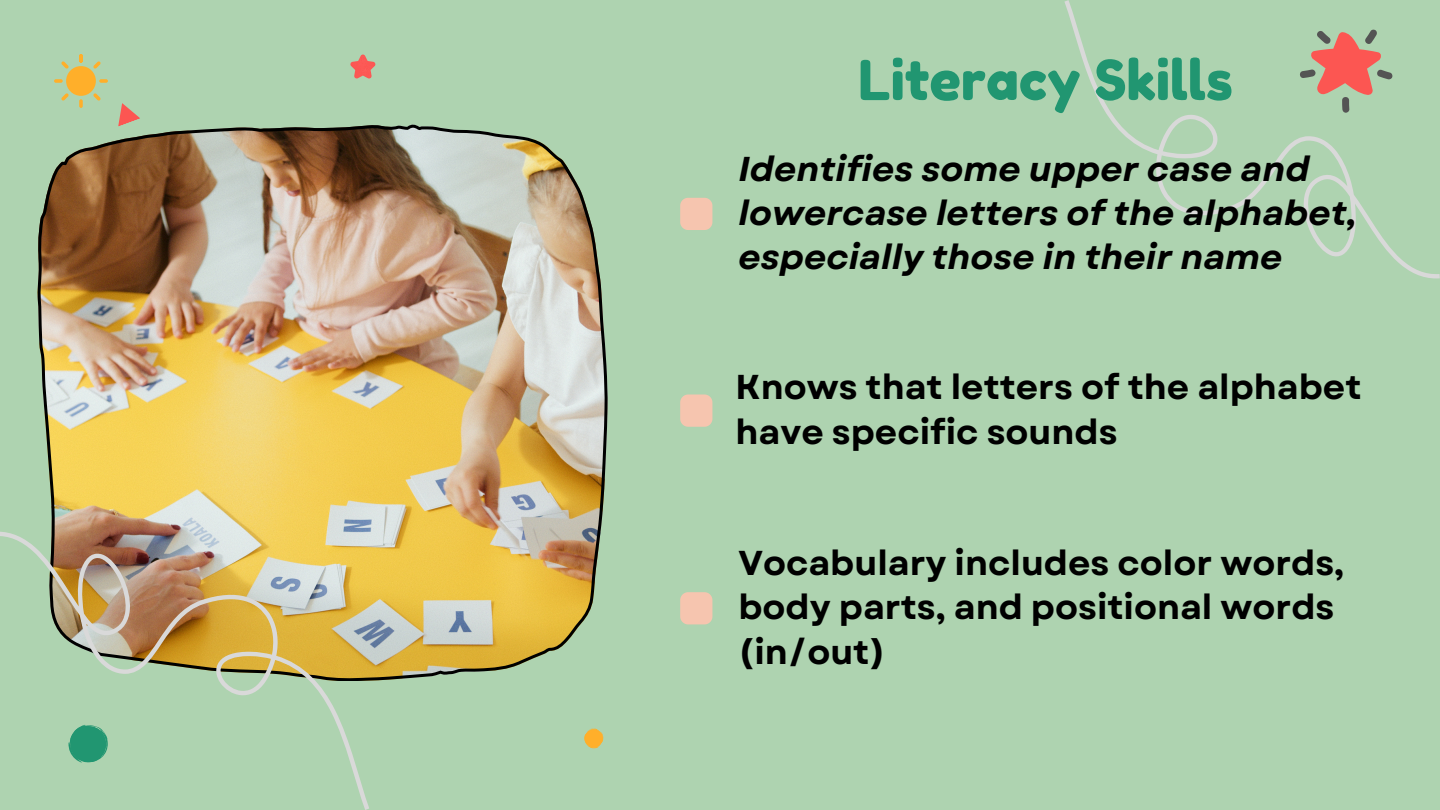
<style>
.page{position:relative;width:1440px;height:810px;background:#aed3b0}
.page>*{position:absolute;margin:0;border:0;box-sizing:border-box;transform-origin:0 0}
.t1{font:55px "Fredoka One";color:#219671}
.t2{font:700 34.5px/44.2px "Garet";color:#000}
.t3{font:italic 700 34.5px/44.2px "Garet";color:#000}
</style>
<div class="page">
<img style="left:37px;top:124px;width:570px;height:557px">
<svg style="left:1064px;top:0;width:376px;height:278px"></svg>
<svg style="left:0;top:531px;width:369px;height:279px"></svg>
<svg style="left:350px;top:54px;width:26px;height:25px"></svg>
<svg style="left:1298px;top:29px;width:95px;height:84px"></svg>
<svg style="left:68px;top:725px;width:40px;height:38px"></svg>
<svg style="left:584px;top:728px;width:20px;height:21px"></svg>
<svg style="left:118px;top:103px;width:22px;height:24px"></svg>
<svg style="left:54px;top:54px;width:54px;height:54px"></svg>
<svg style="left:680px;top:395px;width:32px;height:32px"></svg>
<svg style="left:680px;top:592px;width:32px;height:32px"></svg>
<svg style="left:680px;top:198px;width:32px;height:32px"></svg>
<p class="t1" style="left:858px;top:47px;width:376px">Literacy Skills</p>
<p class="t3" style="left:738px;top:147px;width:620px">Identifies some upper case and lowercase letters of the alphabet, especially those in their name</p>
<p class="t2" style="left:736px;top:365px;width:627px">Knows that letters of the alphabet have specific sounds</p>
<p class="t2" style="left:738px;top:541px;width:607px">Vocabulary includes color words, body parts, and positional words (in/out)</p>
</div>
